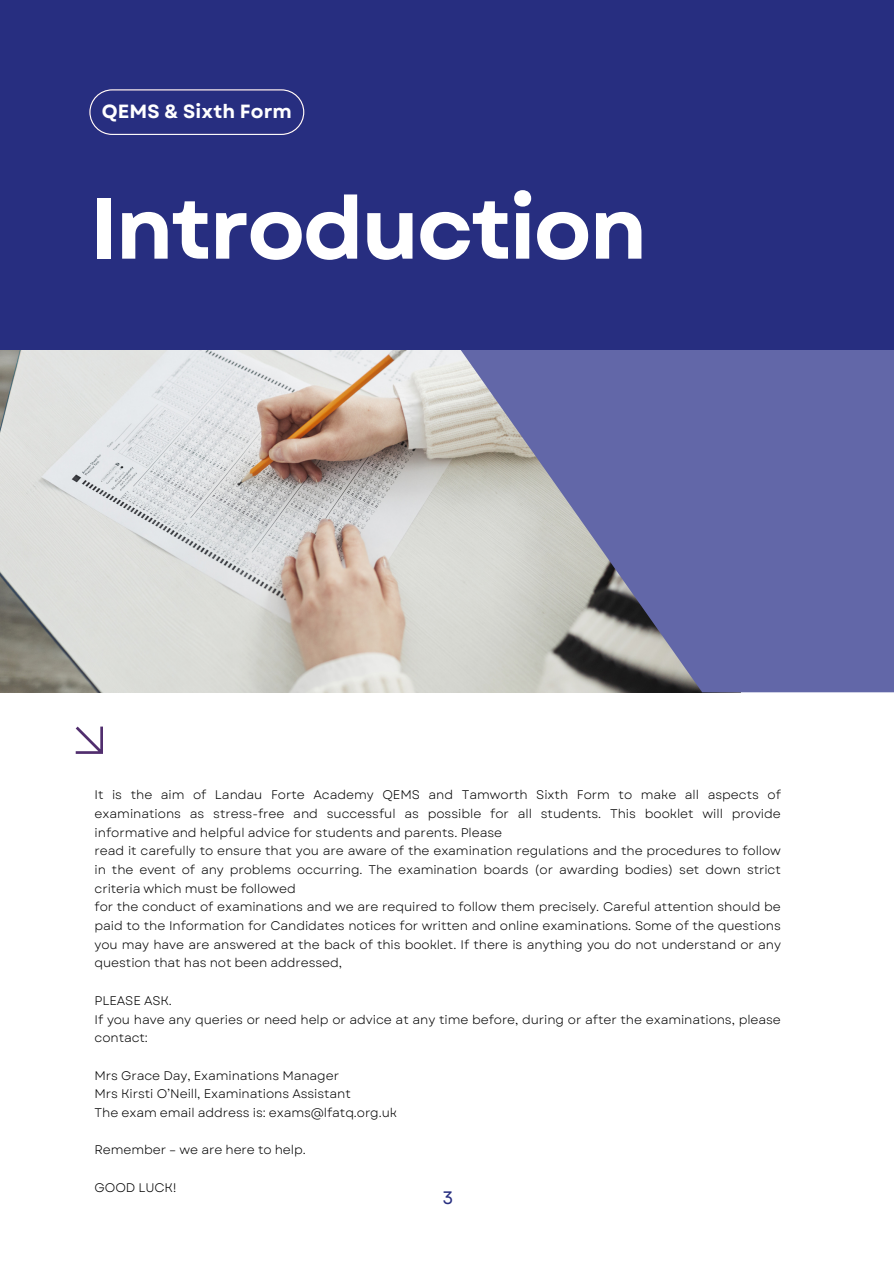
<style>
.page{position:relative;width:894px;height:1264px;background:#fff}
.page>*{position:absolute;margin:0;border:0;box-sizing:border-box;transform-origin:0 0}
.t1{font:700 86.7px "Garet";letter-spacing:-.025em;color:#fff}
.t2{font:700 19.05px "Garet";letter-spacing:.01em;color:#fff}
.t3{font:18px "Garet";color:#272e80}
.t4{font:12.45px/18.6px "Garet";letter-spacing:-.01em;color:#000;text-align:justify}
</style>
<div class="page">
<img style="left:0;top:349px;width:388px;height:343px">
<svg style="left:388px;top:247px;width:505px;height:445px;background:#8688ae"></svg>
<div style="left:0;top:0;width:892px;height:349px;background:#272e80"></div>
<svg style="left:89px;top:89px;width:215px;height:46px"></svg>
<svg style="left:76px;top:726px;width:27px;height:27px"></svg>
<p class="t2" style="left:102px;top:97px;width:192px">QEMS &amp; Sixth Form</p>
<h2 class="t1" style="left:89px;top:166px;width:559px">Introduction</h2>
<p class="t4" style="left:94px;top:785px;width:687px">It is the aim of Landau Forte Academy QEMS and Tamworth Sixth Form to make all aspects of examinations as stress-free and successful as possible for all students. This booklet will provide informative and helpful advice for students and parents. Please</p>
<p class="t4" style="left:94px;top:841px;width:687px">read it carefully to ensure that you are aware of the examination regulations and the procedures to follow in the event of any problems occurring. The examination boards (or awarding bodies) set down strict criteria which must be followed</p>
<p class="t4" style="left:94px;top:897px;width:687px">for the conduct of examinations and we are required to follow them precisely. Careful attention should be paid to the Information for Candidates notices for written and online examinations. Some of the questions you may have are answered at the back of this booklet. If there is anything you do not understand or any question that has not been addressed,</p>
<p class="t4" style="left:94px;top:991px;width:79px">PLEASE ASK.</p>
<p class="t4" style="left:94px;top:1009px;width:687px">If you have any queries or need help or advice at any time before, during or after the examinations, please contact:</p>
<p class="t4" style="left:94px;top:1065px;width:246px">Mrs Grace Day, Examinations Manager</p>
<p class="t4" style="left:94px;top:1084px;width:258px">Mrs Kirsti O’Neill, Examinations Assistant</p>
<p class="t4" style="left:94px;top:1103px;width:304px">The exam email address is: exams@lfatq.org.uk</p>
<p class="t4" style="left:94px;top:1140px;width:212px">Remember – we are here to help.</p>
<p class="t4" style="left:94px;top:1177px;width:84px">GOOD LUCK!</p>
<h3 class="t3" style="left:442px;top:1184px;width:12px">3</h3>
</div>
